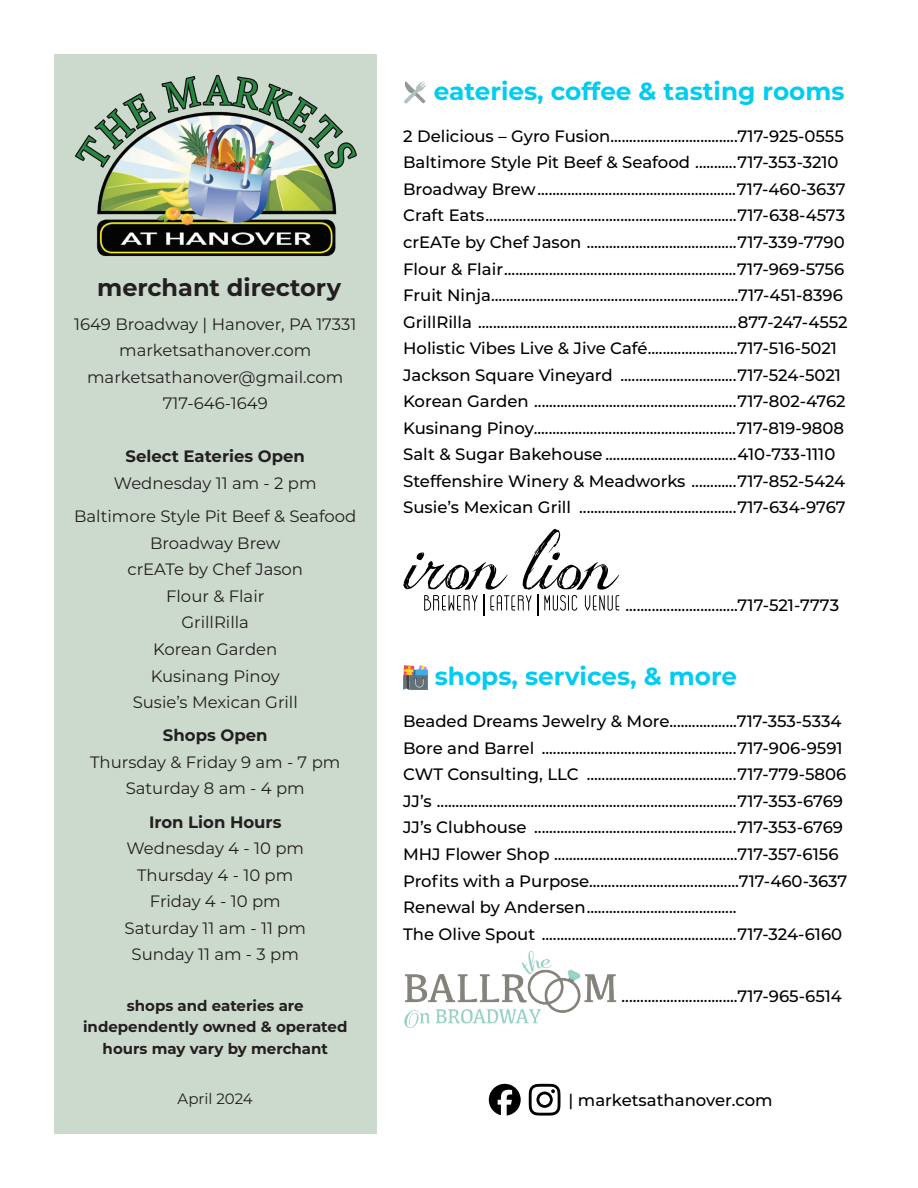
<style>
.page{position:relative;width:918px;height:1188px;background:#fff}
.page>*{position:absolute;margin:0;border:0;box-sizing:border-box;transform-origin:0 0}
.t1{font:700 24.75px "Montserrat";color:#00ccf2}
.t2{font:700 24px "Montserrat";color:#231f20}
.t3{font:500 16.5px/26.5px "Montserrat";color:#000}
.t4{font:16.5px/26.5px "Montserrat";color:#231f20;text-align:center}
.t5{font:700 16.5px "Montserrat";color:#231f20}
.t6{font:700 15px/21.8px "Montserrat";color:#231f20;text-align:center}
.t7{font:15px "Montserrat";color:#231f20}
</style>
<div class="page">
<div style="left:54px;top:54px;width:323px;height:1080px;background:#ccd9cd"></div>
<img style="left:74px;top:74px;width:283px;height:182px">
<img style="left:404px;top:951px;width:213px;height:77px">
<hr style="left:537px;top:594px;width:2px;height:22px;background:#000">
<hr style="left:483px;top:594px;width:2px;height:22px;background:#000">
<svg style="left:403px;top:529px;width:216px;height:82px"></svg>
<svg style="left:489px;top:1084px;width:32px;height:32px"></svg>
<svg style="left:529px;top:1084px;width:32px;height:32px"></svg>
<h2 class="t2" style="left:97px;top:270px;width:245px">merchant directory</h2>
<p class="t4" style="left:74px;top:310px;width:284px">1649 Broadway | Hanover, PA 17331 marketsathanover.com marketsathanover@gmail.com<br>717-646-1649</p>
<p class="t5" style="left:126px;top:445px;width:181px">Select Eateries Open</p>
<p class="t4" style="left:74px;top:466px;width:284px;line-height:33.3px">Wednesday 11 am - 2 pm<br>Baltimore Style Pit Beef &amp; Seafood</p>
<p class="t4" style="left:127px;top:529px;width:177px">Broadway Brew crEATe by Chef Jason<br>Flour &amp; Flair<br>GrillRilla<br>Korean Garden<br>Kusinang Pinoy<br>Susie’s Mexican Grill</p>
<p class="t5" style="left:163px;top:724px;width:106px">Shops Open</p>
<p class="t4" style="left:90px;top:748px;width:252px">Thursday &amp; Friday 9 am - 7 pm<br>Saturday 8 am - 4 pm</p>
<p class="t5" style="left:149px;top:810px;width:134px">Iron Lion Hours</p>
<p class="t4" style="left:125px;top:835px;width:183px">Wednesday 4 - 10 pm<br>Thursday 4 - 10 pm<br>Friday 4 - 10 pm<br>Saturday 11 am - 11 pm<br>Sunday 11 am - 3 pm</p>
<p class="t6" style="left:83px;top:994px;width:266px">shops and eateries are independently owned &amp; operated hours may vary by merchant</p>
<p class="t7" style="left:178px;top:1088px;width:77px">April 2024</p>
<h1 class="t1" style="left:434px;top:74px;width:412px">eateries, coffee &amp; tasting rooms</h1>
<p class="t3" style="left:403px;top:122px;width:446px">2 Delicious – Gyro Fusion..................................717-925-0555<br>Baltimore Style Pit Beef &amp; Seafood ...........717-353-3210<br>Broadway Brew.....................................................717-460-3637<br>Craft Eats...................................................................717-638-4573 crEATe by Chef Jason ........................................717-339-7790<br>Flour &amp; Flair..............................................................717-969-5756<br>Fruit Ninja..................................................................717-451-8396<br>GrillRilla .....................................................................877-247-4552<br>Holistic Vibes Live &amp; Jive Café........................717-516-5021<br>Jackson Square Vineyard ...............................717-524-5021<br>Korean Garden ......................................................717-802-4762<br>Kusinang Pinoy......................................................717-819-9808<br>Salt &amp; Sugar Bakehouse ...................................410-733-1110<br>Steffenshire Winery &amp; Meadworks ............717-852-5424<br>Susie’s Mexican Grill ..........................................717-634-9767</p>
<p class="t3" style="left:625px;top:591px;width:215px">..............................717-521-7773</p>
<h1 class="t1" style="left:435px;top:659px;width:304px">shops, services, &amp; more</h1>
<p class="t3" style="left:403px;top:707px;width:446px">Beaded Dreams Jewelry &amp; More..................717-353-5334<br>Bore and Barrel ....................................................717-906-9591<br>CWT Consulting, LLC ........................................717-779-5806<br>JJ’s ................................................................................717-353-6769<br>JJ’s Clubhouse ......................................................717-353-6769<br>MHJ Flower Shop .................................................717-357-6156<br>Profits with a Purpose........................................717-460-3637<br>Renewal by Andersen........................................<br>The Olive Spout ....................................................717-324-6160</p>
<p class="t3" style="left:622px;top:982px;width:222px">...............................717-965-6514</p>
<p class="t3" style="left:569px;top:1086px;width:206px">| marketsathanover.com</p>
</div>
